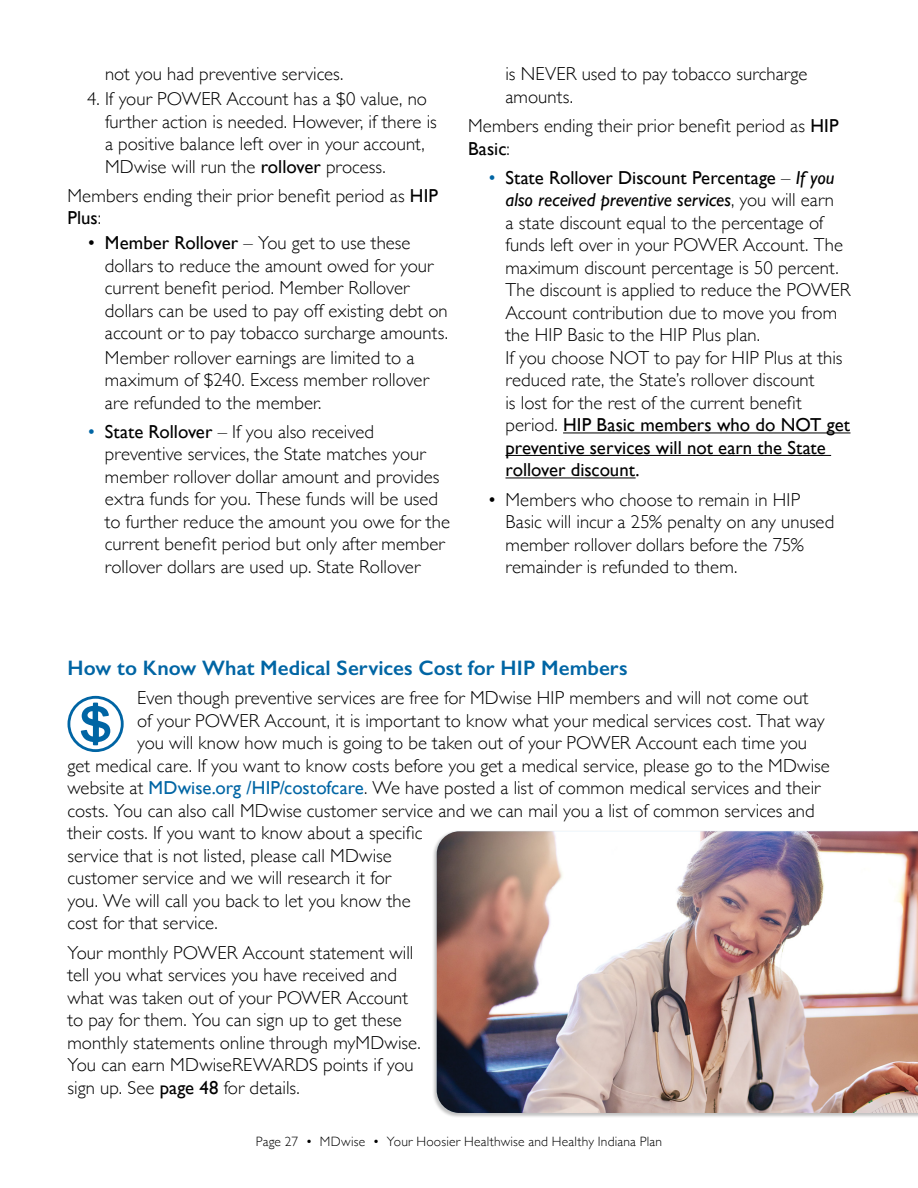
<style>
.page{position:relative;width:918px;height:1188px;background:#fff}
.page>*{position:absolute;margin:0;border:0;box-sizing:border-box;transform-origin:0 0}
.t1{font:600 21px "Gill Sans";letter-spacing:.005em;color:#0065a4}
.t2{font:300 18.75px/22.5px "Gill Sans";letter-spacing:.005em;color:#000}
.t3{font:300 13.5px "Gill Sans";letter-spacing:.015em;color:#000}
.s1{font-weight:400}
.s2{color:#0065a4}
.s3{font-weight:400;font-style:italic}
.s4{font-weight:400;color:#0065a4}
</style>
<div class="page">
<hr style="left:563px;top:432px;width:287px;height:1px;background:#000">
<hr style="left:506px;top:455px;width:325px;height:1px;background:#000">
<hr style="left:506px;top:477px;width:130px;height:1px;background:#000">
<div style="left:432px;top:830px;width:486px;height:288px;background:#000;opacity:.25"></div>
<img style="left:437px;top:831px;width:481px;height:282px">
<svg style="left:68px;top:696px;width:56px;height:56px"></svg>
<p class="t2" style="left:105px;top:62px;width:240px">not you had preventive services.</p>
<p class="t2" style="left:105px;top:87px;width:333px;text-indent:-18px">4. If your POWER Account has a $0 value, no further action is needed. However, if there is a positive balance left over in your account, MDwise will run the <span class="s1">rollover</span> process.</p>
<p class="t2" style="left:68px;top:184px;width:372px">Members ending their prior benefit period as <span class="s1">HIP<br>Plus</span>:</p>
<p class="t2" style="left:105px;top:231px;width:345px;text-indent:-18px">• <span class="s1">Member Rollover</span> – You get to use these dollars to reduce the amount owed for your current benefit period. Member Rollover dollars can be used to pay off existing debt on account or to pay tobacco surcharge amounts.</p>
<p class="t2" style="left:105px;top:345px;width:326px">Member rollover earnings are limited to a maximum of $240. Excess member rollover are refunded to the member.</p>
<p class="t2" style="left:105px;top:420px;width:347px;text-indent:-18px"><span class="s2">•</span> <span class="s1">State Rollover</span> – If you also received preventive services, the State matches your member rollover dollar amount and provides extra funds for you. These funds will be used to further reduce the amount you owe for the current benefit period but only after member rollover dollars are used up. State Rollover</p>
<p class="t2" style="left:506px;top:62px;width:304px">is NEVER used to pay tobacco surcharge amounts.</p>
<p class="t2" style="left:468px;top:114px;width:372px">Members ending their prior benefit period as <span class="s1">HIP<br>Basic</span>:</p>
<p class="t2" style="left:506px;top:166px;width:346px;text-indent:-18px"><span class="s2">•</span> <span class="s1">State Rollover Discount Percentage</span> – <span class="s3">If you also received preventive services</span>, you will earn<br>a state discount equal to the percentage of funds left over in your POWER Account. The maximum discount percentage is 50 percent.<br>The discount is applied to reduce the POWER Account contribution due to move you from the HIP Basic to the HIP Plus plan.<br>If you choose NOT to pay for HIP Plus at this reduced rate, the State’s rollover discount<br>is lost for the rest of the current benefit period. <span class="s1">HIP Basic members who do NOT get preventive services will not earn the State rollover discount.</span></p>
<p class="t2" style="left:505px;top:487px;width:330px;text-indent:-18px">• Members who choose to remain in HIP Basic will incur a 25% penalty on any unused member rollover dollars before the 75% remainder is refunded to them.</p>
<p class="t1" style="left:68px;top:655px;width:561px">How to Know What Medical Services Cost for HIP Members</p>
<p class="t2" style="left:137px;top:686px;width:673px">Even though preventive services are free for MDwise HIP members and will not come out</p>
<p class="t2" style="left:137px;top:709px;width:689px">of your POWER Account, it is important to know what your medical services cost. That way</p>
<p class="t2" style="left:137px;top:731px;width:672px">you will know how much is going to be taken out of your POWER Account each time you</p>
<p class="t2" style="left:68px;top:754px;width:764px">get medical care. If you want to know costs before you get a medical service, please go to the MDwise</p>
<p class="t2" style="left:68px;top:776px;width:755px">website at <span class="s4">MDwise.org /HIP/costofcare</span>. We have posted a list of common medical services and their</p>
<p class="t2" style="left:68px;top:799px;width:749px">costs. You can also call MDwise customer service and we can mail you a list of common services and</p>
<p class="t2" style="left:68px;top:821px;width:357px">their costs. If you want to know about a specific</p>
<p class="t2" style="left:68px;top:844px;width:326px">service that is not listed, please call MDwise</p>
<p class="t2" style="left:68px;top:866px;width:325px">customer service and we will research it for</p>
<p class="t2" style="left:68px;top:889px;width:345px">you. We will call you back to let you know the</p>
<p class="t2" style="left:68px;top:911px;width:152px">cost for that service.</p>
<p class="t2" style="left:68px;top:940px;width:355px">Your monthly POWER Account statement will tell you what services you have received and what was taken out of your POWER Account to pay for them. You can sign up to get these monthly statements online through myMDwise.<br>You can earn MDwiseREWARDS points if you sign up. See <span class="s1">page 48</span> for details.</p>
<p class="t3" style="left:256px;top:1131px;width:408px">Page 27 • MDwise • Your Hoosier Healthwise and Healthy Indiana Plan</p>
</div>
